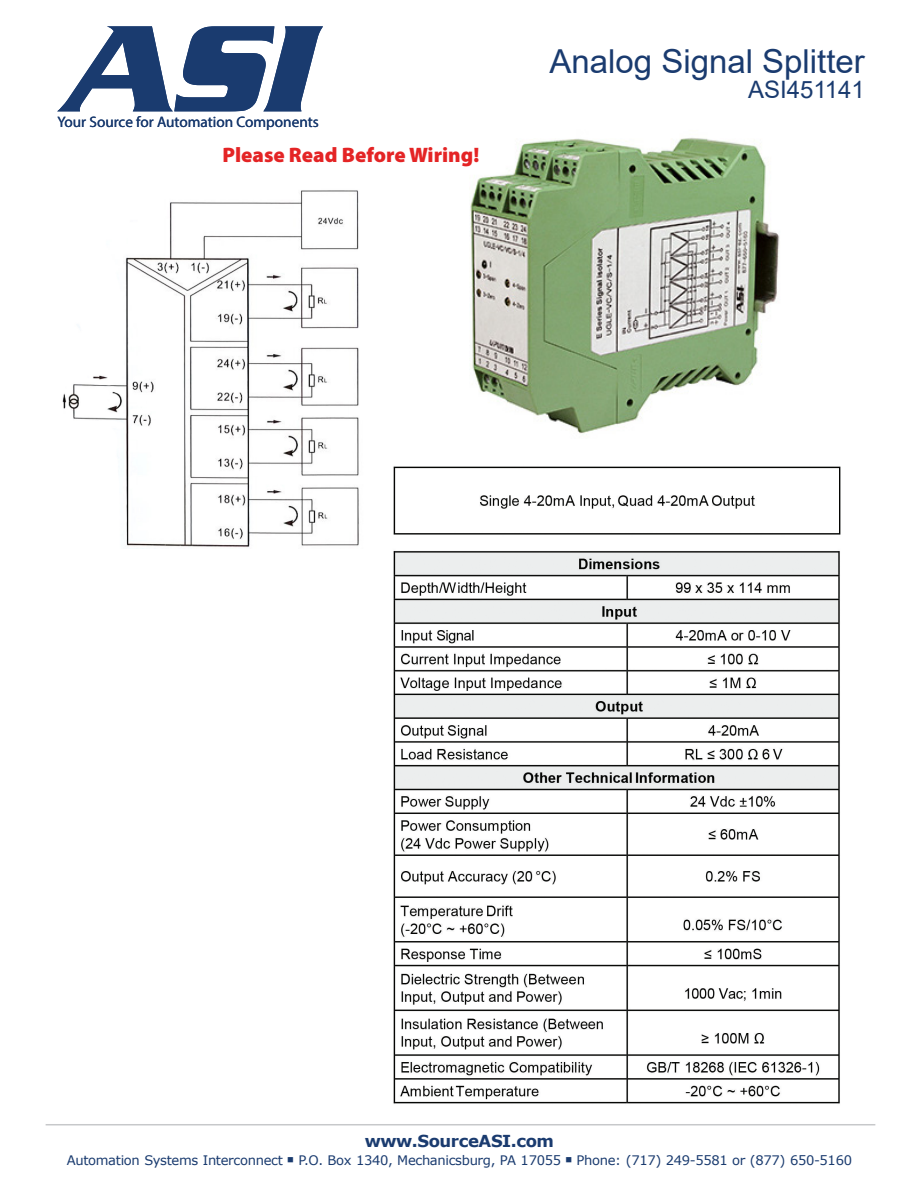
<style>
.page{position:relative;width:918px;height:1188px;background:#fff}
.page>*{position:absolute;margin:0;border:0;box-sizing:border-box;transform-origin:0 0}
.t1{font:33px "Arial";color:#1a3b6f}
.t2{font:24px "Arial";color:#1a3b6f}
.t3{font:900 21px "Myriad Pro";color:#e42425}
.t4{font:700 16.5px "Verdana";letter-spacing:-.025em;color:#1a3b6f}
.t5{font:15.3px "Myriad Pro";color:#1a3b6f}
.t6{font:13.2px "Verdana";letter-spacing:-.025em;color:#1a3b6f}
</style>
<div class="page">
<hr style="left:46px;top:1124px;width:829px;height:1px;background:#c7c8ca">
<svg style="left:57px;top:26px;width:266px;height:85px"></svg>
<img style="left:470px;top:137px;width:310px;height:297px">
<img style="left:393px;top:466px;width:448px;height:638px">
<img style="left:62px;top:190px;width:297px;height:359px">
<p class="t5" style="left:57px;top:112px;width:263px">Your Source for Automation Components</p>
<p class="t3" style="left:222px;top:141px;width:258px">Please Read Before Wiring!</p>
<h1 class="t1" style="left:549px;top:38px;width:317px">Analog Signal Splitter</h1>
<h2 class="t2" style="left:748px;top:73px;width:118px">ASI451141</h2>
<p class="t4" style="left:365px;top:1129px;width:191px">www.SourceASI.com</p>
<p class="t6" style="left:67px;top:1151px;width:787px">Automation Systems Interconnect ■ P.O. Box 1340, Mechanicsburg, PA 17055 ■ Phone: (717) 249-5581 or (877) 650-5160</p>
</div>
